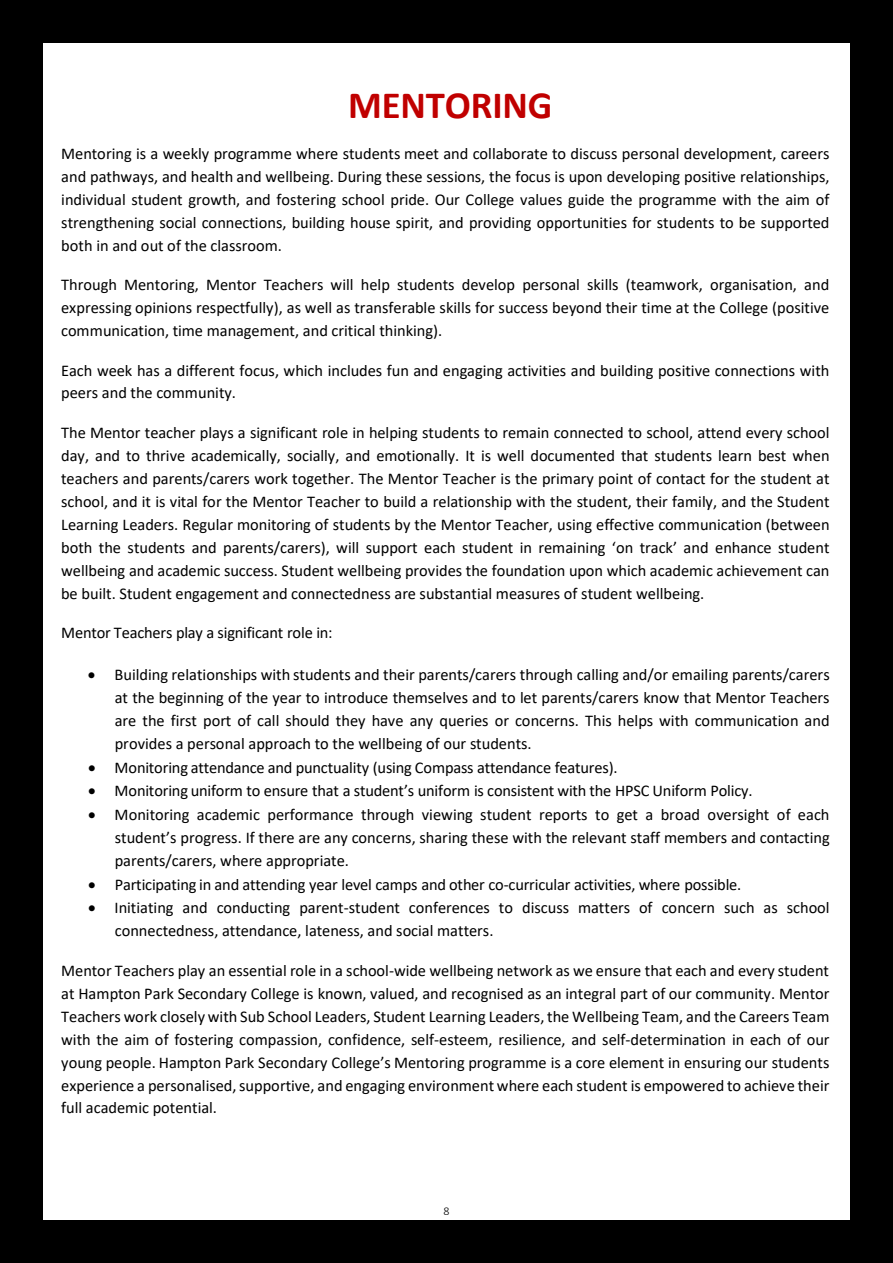
<style>
.page{position:relative;width:893px;height:1263px;background:#fff}
.page>*{position:absolute;margin:0;border:0;box-sizing:border-box;transform-origin:0 0}
.t1{font:700 38.7px "Calibri";letter-spacing:-.005em;color:#c00000}
.t2{font:16.35px/23px "Calibri";letter-spacing:-.005em;color:#000;text-align:justify}
.t3{font:300 12px "Calibri";color:#000}
</style>
<div class="page">
<div style="left:0;top:0;width:893px;height:43px;background:#000"></div>
<div style="left:0;top:0;width:43px;height:1263px;background:#000"></div>
<div style="left:850px;top:0;width:43px;height:1263px;background:#000"></div>
<div style="left:0;top:1220px;width:893px;height:43px;background:#000"></div>
<h1 class="t1" style="left:348px;top:78px;width:206px">MENTORING</h1>
<p class="t2" style="left:61px;top:141px;width:770px">Mentoring is a weekly programme where students meet and collaborate to discuss personal development, careers and pathways, and health and wellbeing. During these sessions, the focus is upon developing positive relationships, individual student growth, and fostering school pride. Our College values guide the programme with the aim of strengthening social connections, building house spirit, and providing opportunities for students to be supported both in and out of the classroom.</p>
<p class="t2" style="left:61px;top:273px;width:770px">Through Mentoring, Mentor Teachers will help students develop personal skills (teamwork, organisation, and expressing opinions respectfully), as well as transferable skills for success beyond their time at the College (positive communication, time management, and critical thinking).</p>
<p class="t2" style="left:61px;top:359px;width:770px">Each week has a different focus, which includes fun and engaging activities and building positive connections with peers and the community.</p>
<p class="t2" style="left:61px;top:421px;width:770px">The Mentor teacher plays a significant role in helping students to remain connected to school, attend every school day, and to thrive academically, socially, and emotionally. It is well documented that students learn best when teachers and parents/carers work together. The Mentor Teacher is the primary point of contact for the student at school, and it is vital for the Mentor Teacher to build a relationship with the student, their family, and the Student Learning Leaders. Regular monitoring of students by the Mentor Teacher, using effective communication (between both the students and parents/carers), will support each student in remaining ‘on track’ and enhance student wellbeing and academic success. Student wellbeing provides the foundation upon which academic achievement can be built. Student engagement and connectedness are substantial measures of student wellbeing.</p>
<p class="t2" style="left:61px;top:621px;width:273px">Mentor Teachers play a significant role in:</p>
<p class="t2" style="left:115px;top:662px;width:716px;text-indent:-27px">• Building relationships with students and their parents/carers through calling and/or emailing parents/carers at the beginning of the year to introduce themselves and to let parents/carers know that Mentor Teachers are the first port of call should they have any queries or concerns. This helps with communication and provides a personal approach to the wellbeing of our students.</p>
<p class="t2" style="left:88px;top:755px;width:531px">• Monitoring attendance and punctuality (using Compass attendance features).</p>
<p class="t2" style="left:88px;top:779px;width:666px">• Monitoring uniform to ensure that a student’s uniform is consistent with the HPSC Uniform Policy.</p>
<p class="t2" style="left:115px;top:803px;width:716px;text-indent:-27px">• Monitoring academic performance through viewing student reports to get a broad oversight of each student’s progress. If there are any concerns, sharing these with the relevant staff members and contacting parents/carers, where appropriate.</p>
<p class="t2" style="left:88px;top:872px;width:655px">• Participating in and attending year level camps and other co-curricular activities, where possible.</p>
<p class="t2" style="left:115px;top:896px;width:716px;text-indent:-27px">• Initiating and conducting parent-student conferences to discuss matters of concern such as school connectedness, attendance, lateness, and social matters.</p>
<p class="t2" style="left:61px;top:958px;width:770px">Mentor Teachers play an essential role in a school-wide wellbeing network as we ensure that each and every student at Hampton Park Secondary College is known, valued, and recognised as an integral part of our community. Mentor Teachers work closely with Sub School Leaders, Student Learning Leaders, the Wellbeing Team, and the Careers Team with the aim of fostering compassion, confidence, self-esteem, resilience, and self-determination in each of our young people. Hampton Park Secondary College’s Mentoring programme is a core element in ensuring our students experience a personalised, supportive, and engaging environment where each student is empowered to achieve their full academic potential.</p>
<p class="t3" style="left:443px;top:1203px;width:8px">8</p>
</div>
